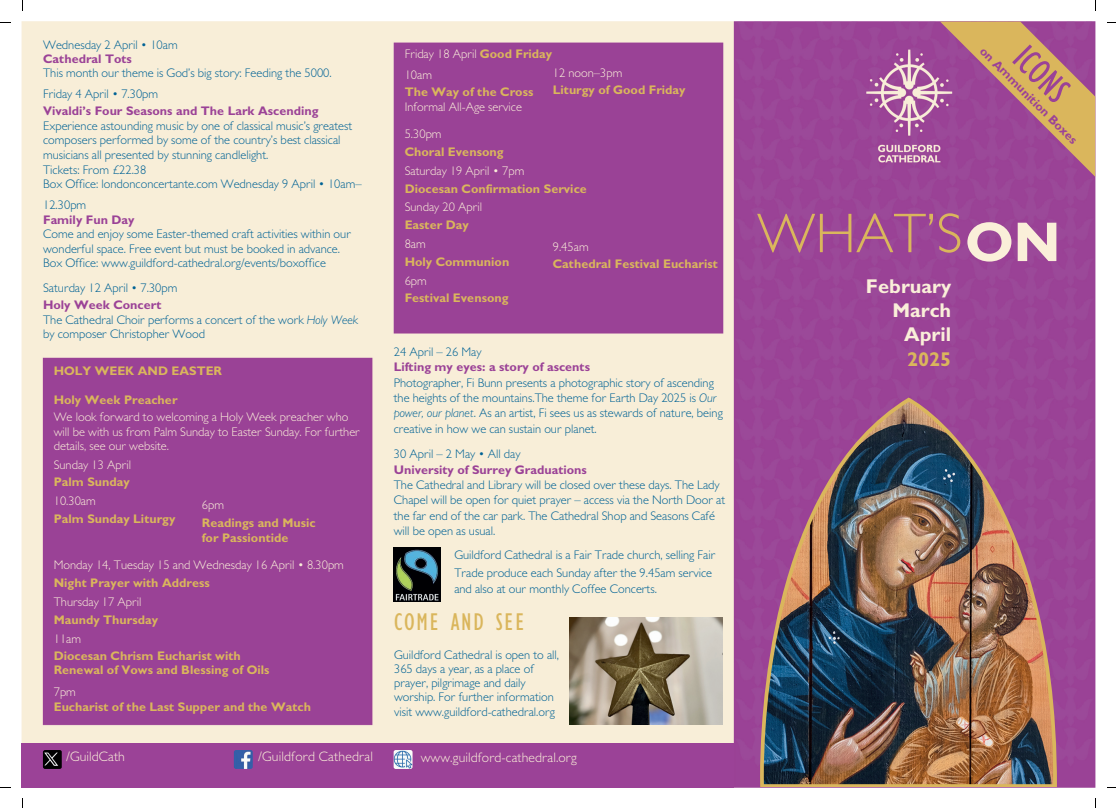
<style>
.page{position:relative;width:1116px;height:808px;background:#fff}
.page>*{position:absolute;margin:0;border:0;box-sizing:border-box;transform-origin:0 0}
.t1{font:56.25px "Anonymous";letter-spacing:.005em;color:#dab65c}
.t2{font:37.5px "Anonymous";color:#9b4297}
.t3{font:25px "Anonymous";letter-spacing:.07em;color:#dab65c}
.t4{font:20px/24.4px "Anonymous";color:#faefd9;text-align:right}
.t5{font:20px "Anonymous";color:#dab65c}
.t6{font:13.75px "Anonymous";letter-spacing:.005em;color:#faefd9}
.t7{font:12.5px/15.2px "Anonymous";color:#006295}
.t8{font:12.5px/15px "Anonymous";color:#dab65c}
.t9{font:12.5px/14.5px "Anonymous";color:#faefd9}
.t10{font:12.5px "Anonymous";color:#9b4297}
.s1{color:#dab65c}
.s2{color:#faefd9}
</style>
<div class="page">
<img style="left:21px;top:21px;width:1075px;height:767px">
<div style="left:22px;top:743px;width:712px;height:44px;background:#9b4297"></div>
<img style="left:760px;top:397px;width:297px;height:390px">
<svg style="left:940px;top:22px;width:155px;height:155px;background:#b26f81"></svg>
<img style="left:234px;top:750px;width:19px;height:18px;border-radius:2px">
<img style="left:43px;top:750px;width:19px;height:18px">
<img style="left:394px;top:750px;width:19px;height:19px;border-radius:2px">
<img style="left:394px;top:547px;width:46px;height:54px">
<img style="left:569px;top:617px;width:154px;height:107px">
<p class="t7" style="left:43px;top:38px;width:136px">Wednesday 2 April • 10am</p>
<p class="t10" style="left:43px;top:54px;width:90px">Cathedral Tots</p>
<p class="t7" style="left:43px;top:63px;width:290px;line-height:21.5px">This month our theme is God’s big story: Feeding the 5000.<br>Friday 4 April • 7.30pm</p>
<p class="t10" style="left:43px;top:107px;width:277px">Vivaldi’s Four Seasons and The Lark Ascending</p>
<p class="t7" style="left:43px;top:120px;width:320px;line-height:14.2px">Experience astounding music by one of classical music’s greatest composers performed by some of the country’s best classical musicians all presented by stunning candlelight.<br>Tickets: From £22.38<br>Box Office: londonconcertante.com Wednesday 9 April • 10am–</p>
<p class="t7" style="left:43px;top:199px;width:45px">12.30pm</p>
<p class="t10" style="left:43px;top:215px;width:93px">Family Fun Day</p>
<p class="t7" style="left:43px;top:228px;width:309px;line-height:14.5px">Come and enjoy some Easter-themed craft activities within our wonderful space. Free event but must be booked in advance.<br>Box Office: www.guildford-cathedral.org/events/boxoffice</p>
<p class="t7" style="left:43px;top:281px;width:136px">Saturday 12 April • 7.30pm</p>
<p class="t10" style="left:43px;top:300px;width:120px">Holy Week Concert</p>
<p class="t7" style="left:43px;top:314px;width:317px;line-height:14px">The Cathedral Choir performs a concert of the work Holy Week by composer Christopher Wood</p>
<p class="t8" style="left:54px;top:364px;width:170px">HOLY WEEK AND EASTER</p>
<p class="t8" style="left:54px;top:393px;width:125px">Holy Week Preacher</p>
<p class="t9" style="left:54px;top:410px;width:308px">We look forward to welcoming a Holy Week preacher who will be with us from Palm Sunday to Easter Sunday. For further details, see our website.</p>
<p class="t9" style="left:54px;top:458px;width:79px">Sunday 13 April</p>
<p class="t8" style="left:54px;top:476px;width:78px">Palm Sunday</p>
<p class="t9" style="left:54px;top:495px;width:44px">10.30am</p>
<p class="t8" style="left:54px;top:512px;width:123px">Palm Sunday Liturgy</p>
<p class="t9" style="left:202px;top:499px;width:24px">6pm</p>
<p class="t8" style="left:202px;top:516px;width:115px">Readings and Music for Passiontide</p>
<p class="t9" style="left:54px;top:559px;width:292px">Monday 14, Tuesday 15 and Wednesday 16 April • 8.30pm</p>
<p class="t8" style="left:54px;top:576px;width:158px">Night Prayer with Address</p>
<p class="t9" style="left:54px;top:595px;width:89px">Thursday 17 April</p>
<p class="t8" style="left:54px;top:613px;width:106px">Maundy Thursday</p>
<p class="t9" style="left:54px;top:632px;width:29px">11am</p>
<p class="t8" style="left:54px;top:650px;width:217px;line-height:14px">Diocesan Chrism Eucharist with<br>Renewal of Vows and Blessing of Oils</p>
<p class="t9" style="left:54px;top:685px;width:24px">7pm</p>
<p class="t8" style="left:54px;top:700px;width:259px">Eucharist of the Last Supper and the Watch</p>
<p class="t9" style="left:405px;top:44px;width:149px;line-height:21.5px">Friday 18 April <span class="s1">Good Friday<br></span>10am</p>
<p class="t8" style="left:405px;top:86px;width:130px">The Way of the Cross</p>
<p class="t9" style="left:405px;top:95px;width:119px;line-height:27.2px">Informal All-Age service<br>5.30pm</p>
<p class="t8" style="left:405px;top:146px;width:100px">Choral Evensong</p>
<p class="t9" style="left:405px;top:165px;width:121px">Saturday 19 April • 7pm</p>
<p class="t8" style="left:405px;top:182px;width:184px">Diocesan Confirmation Service</p>
<p class="t9" style="left:405px;top:201px;width:79px">Sunday 20 April</p>
<p class="t8" style="left:405px;top:219px;width:66px">Easter Day</p>
<p class="t9" style="left:405px;top:238px;width:23px">8am</p>
<p class="t8" style="left:405px;top:255px;width:106px">Holy Communion</p>
<p class="t9" style="left:405px;top:274px;width:24px">6pm</p>
<p class="t8" style="left:405px;top:292px;width:105px">Festival Evensong</p>
<p class="t9" style="left:553px;top:67px;width:71px">12 noon–3pm</p>
<p class="t8" style="left:553px;top:84px;width:134px">Liturgy of Good Friday</p>
<p class="t9" style="left:553px;top:241px;width:37px">9.45am</p>
<p class="t8" style="left:553px;top:257px;width:166px">Cathedral Festival Eucharist</p>
<p class="t7" style="left:394px;top:345px;width:89px">24 April – 26 May</p>
<p class="t10" style="left:394px;top:363px;width:198px">Lifting my eyes: a story of ascents</p>
<p class="t7" style="left:394px;top:376px;width:331px">Photographer, Fi Bunn presents a photographic story of ascending the heights of the mountains.The theme for Earth Day 2025 is Our power, our planet. As an artist, Fi sees us as stewards of nature, being creative in how we can sustain our planet.</p>
<p class="t7" style="left:394px;top:447px;width:128px">30 April – 2 May • All day</p>
<p class="t10" style="left:394px;top:465px;width:195px">University of Surrey Graduations</p>
<p class="t7" style="left:394px;top:478px;width:333px">The Cathedral and Library will be closed over these days. The Lady Chapel will be open for quiet prayer – access via the North Door at the far end of the car park. The Cathedral Shop and Seasons Café will be open as usual.</p>
<p class="t7" style="left:454px;top:547px;width:263px;line-height:17.8px">Guildford Cathedral is a Fair Trade church, selling Fair<br>Trade produce each Sunday after the 9.45am service</p>
<p class="t7" style="left:454px;top:582px;width:204px">and also at our monthly Coffee Concerts.</p>
<h3 class="t3" style="left:394px;top:606px;width:132px">COME AND SEE</h3>
<p class="t7" style="left:394px;top:649px;width:167px;line-height:14.1px">Guildford Cathedral is open to all,<br>365 days a year, as a place of prayer, pilgrimage and daily worship. For further information visit www.guildford-cathedral.org</p>
<p class="t6" style="left:66px;top:751px;width:60px">/GuildCath</p>
<p class="t6" style="left:258px;top:751px;width:116px">/Guildford Cathedral</p>
<p class="t6" style="left:421px;top:752px;width:158px">www.guildford-cathedral.org</p>
<h2 class="t2" style="left:1035px;top:36px;width:64px;rotate:45deg">ICONS</h2>
<p class="t10" style="left:985px;top:46px;width:134px;rotate:45deg">on Ammunition Boxes</p>
<h1 class="t1" style="left:757px;top:213px;width:305px">WHAT’S<span class="s2">ON</span></h1>
<h3 class="t4" style="left:866px;top:276px;width:87px">February<br>March<br>April</h3>
<h3 class="t5" style="left:907px;top:352px;width:46px">2025</h3>
</div>
